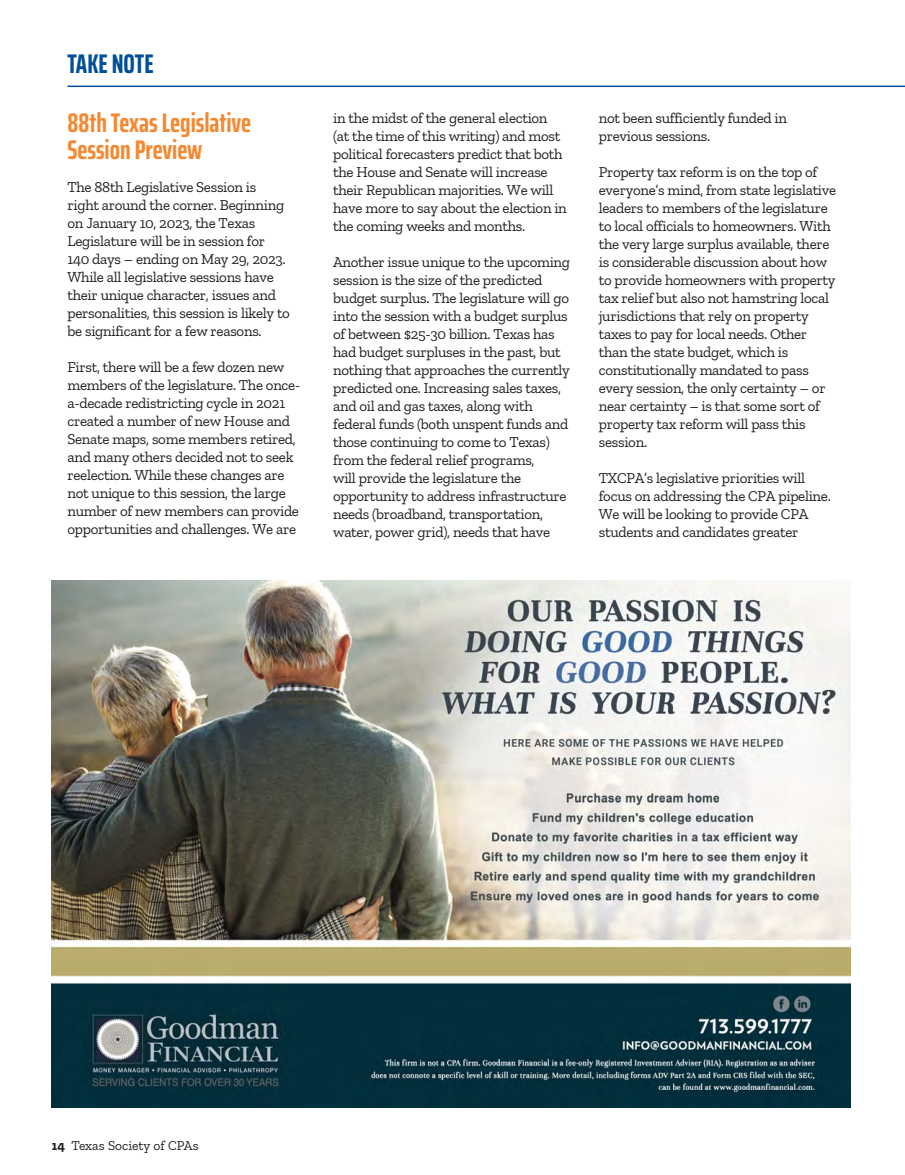
<style>
.page{position:relative;width:905px;height:1175px;background:#fff}
.page>*{position:absolute;margin:0;border:0;box-sizing:border-box;transform-origin:0 0}
.t1{font:700 extra-condensed 27px/27px "Saira";color:#f58932}
.t2{font:700 extra-condensed 27px "Saira";color:#014e99}
.t3{font:15px/18px "Zilla Slab";letter-spacing:-.02em;color:#231f20}
.t4{font:13.5px "Zilla Slab";color:#231f20}
.s1{font-weight:700}
</style>
<div class="page">
<hr style="left:68px;top:86px;width:836px;height:1px;background:#014e99">
<img style="left:52px;top:580px;width:798px;height:527px">
<h1 class="t2" style="left:68px;top:43px;width:88px">TAKE NOTE</h1>
<h1 class="t1" style="left:68px;top:109px;width:185px">88th Texas Legislative<br>Session Preview</h1>
<p class="t3" style="left:68px;top:178px;width:224px">The 88th Legislative Session is right around the corner. Beginning on January 10, 2023, the Texas Legislature will be in session for 140 days – ending on May 29, 2023.<br>While all legislative sessions have their unique character, issues and personalities, this session is likely to be significant for a few reasons.</p>
<p class="t3" style="left:68px;top:358px;width:234px">First, there will be a few dozen new members of the legislature. The once&shy;a-decade redistricting cycle in 2021 created a number of new House and Senate maps, some members retired, and many others decided not to seek reelection. While these changes are not unique to this session, the large number of new members can provide opportunities and challenges. We are</p>
<p class="t3" style="left:333px;top:109px;width:235px">in the midst of the general election (at the time of this writing) and most political forecasters predict that both the House and Senate will increase their Republican majorities. We will have more to say about the election in the coming weeks and months.</p>
<p class="t3" style="left:333px;top:253px;width:238px">Another issue unique to the upcoming session is the size of the predicted budget surplus. The legislature will go into the session with a budget surplus of between $25-30 billion. Texas has had budget surpluses in the past, but nothing that approaches the currently predicted one. Increasing sales taxes, and oil and gas taxes, along with federal funds (both unspent funds and those continuing to come to Texas) from the federal relief programs,<br>will provide the legislature the opportunity to address infrastructure needs (broadband, transportation, water, power grid), needs that have</p>
<p class="t3" style="left:598px;top:109px;width:190px">not been sufficiently funded in previous sessions.</p>
<p class="t3" style="left:598px;top:163px;width:239px">Property tax reform is on the top of everyone’s mind, from state legislative leaders to members of the legislature to local officials to homeowners. With the very large surplus available, there is considerable discussion about how to provide homeowners with property tax relief but also not hamstring local jurisdictions that rely on property taxes to pay for local needs. Other than the state budget, which is constitutionally mandated to pass every session, the only certainty – or near certainty – is that some sort of property tax reform will pass this session.</p>
<p class="t3" style="left:598px;top:469px;width:233px">TXCPA’s legislative priorities will focus on addressing the CPA pipeline.<br>We will be looking to provide CPA students and candidates greater</p>
<p class="t4" style="left:52px;top:1137px;width:148px"><span class="s1">14</span> Texas Society of CPAs</p>
</div>
